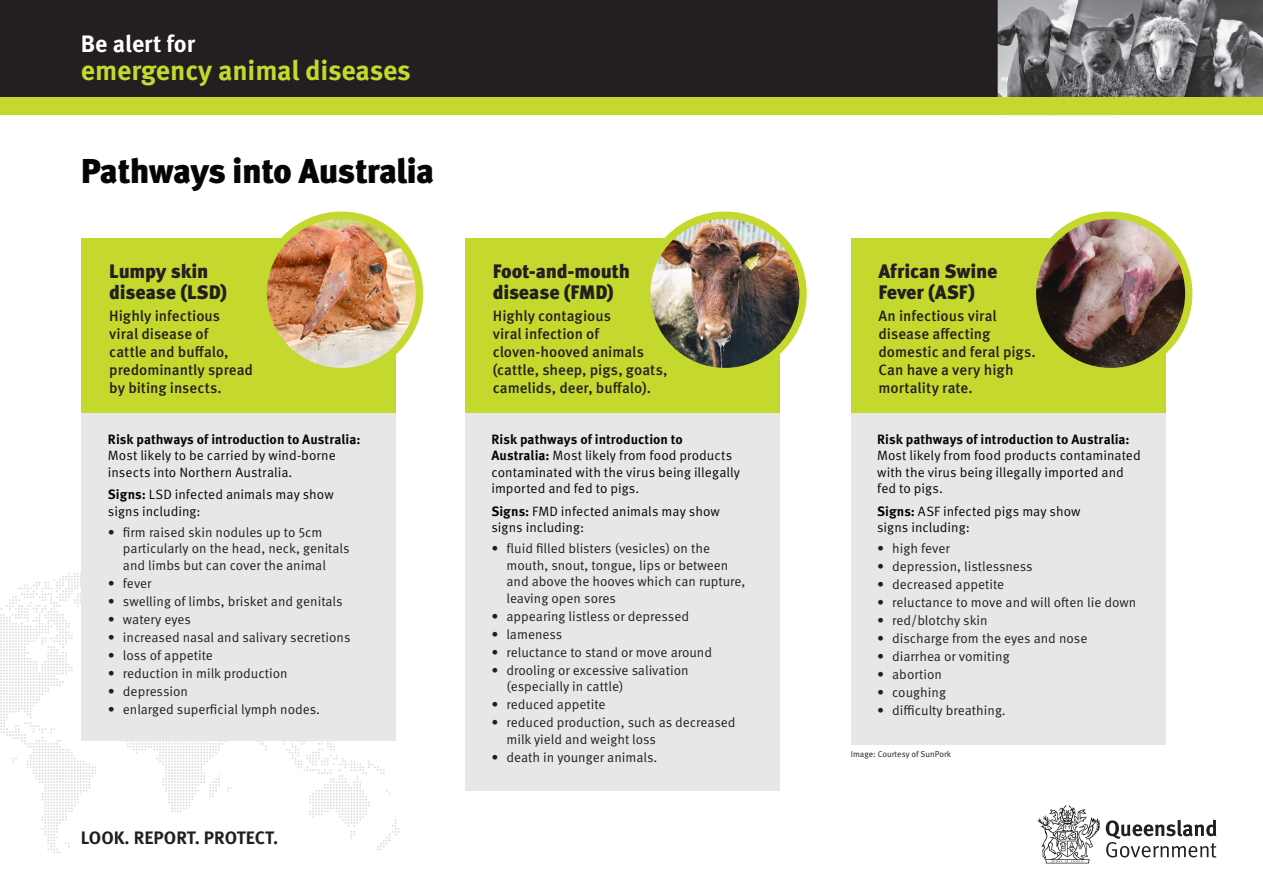
<style>
.page{position:relative;width:1263px;height:893px;background:#fff}
.page>*{position:absolute;margin:0;border:0;box-sizing:border-box;transform-origin:0 0}
.Body{font:900 34.5px "Meta Pro";letter-spacing:-.025em;color:#050604}
.Body-2{font:700 27.75px "Meta Pro";letter-spacing:-.005em;color:#c4d82d}
.Body-3{font:700 23.7px "Meta Pro";color:#fff}
.t1{font:900 19.5px/21px "Meta Pro";letter-spacing:-.01em;color:#231f20}
.t2{font:700 18px "Meta Pro";color:#231f20}
.t3{font:500 15px/18px "Meta Pro";color:#231f20}
.t4{font:13.5px/16.5px "Meta Pro Norm";color:#231f20}
.t5{font:13.5px/16.5px "Meta Pro Norm";color:#050604}
.Source{font:8.55px "Meta Pro Norm";color:#231f20}
.s1{font-family:"Meta Pro";font-weight:700}
</style>
<div class="page">
<svg style="left:0;top:573px;width:399px;height:280px"></svg>
<div style="left:81px;top:240px;width:315px;height:501px;background:#e6e7e9"></div>
<div style="left:81px;top:238px;width:315px;height:174px;background:#c4d82d"></div>
<svg style="left:1106px;top:820px;width:110px;height:38px"></svg>
<svg style="left:1037px;top:805px;width:63px;height:58px"></svg>
<img style="left:263px;top:215px;width:156px;height:156px;border-radius:78px">
<div style="left:260px;top:212px;width:163px;height:163px;border:7px solid #c4d82d;border-radius:50%"></div>
<div style="left:465px;top:238px;width:315px;height:553px;background:#e6e7e9"></div>
<div style="left:465px;top:238px;width:315px;height:174px;background:#c4d82d"></div>
<img style="left:651px;top:217px;width:152px;height:150px">
<div style="left:643px;top:212px;width:164px;height:163px;border:7px solid #c4d82d;border-radius:50%"></div>
<div style="left:851px;top:238px;width:314px;height:506px;background:#e6e7e9"></div>
<div style="left:851px;top:238px;width:314px;height:174px;background:#c4d82d"></div>
<img style="left:1033px;top:215px;width:155px;height:156px;border-radius:75px">
<div style="left:1029px;top:212px;width:163px;height:163px;border:7px solid #c4d82d;border-radius:50%"></div>
<div style="left:0;top:0;width:1263px;height:113px;background:#231f20"></div>
<img style="left:1220px;top:0;width:43px;height:98px">
<div style="left:1113px;top:0;width:107px;height:114px;background:#231f20;opacity:.6"></div>
<img style="left:1154px;top:0;width:55px;height:98px">
<div style="left:1047px;top:0;width:107px;height:117px;background:#231f20;opacity:.6"></div>
<img style="left:1089px;top:0;width:55px;height:98px">
<div style="left:994px;top:0;width:95px;height:117px;background:#231f20;opacity:.6"></div>
<img style="left:998px;top:0;width:81px;height:98px">
<div style="left:0;top:98px;width:1263px;height:17px;background:#c4d82d"></div>
<p class="Body-3" style="left:81px;top:25px;width:116px">Be alert for</p>
<p class="Body-2" style="left:81px;top:49px;width:332px">emergency animal diseases</p>
<p class="Body" style="left:81px;top:144px;width:355px">Pathways into Australia</p>
<p class="t1" style="left:109px;top:260px;width:119px">Lumpy skin disease (LSD)</p>
<p class="t3" style="left:109px;top:306px;width:145px">Highly infectious<br>viral disease of<br>cattle and buffalo, predominantly spread by biting insects.</p>
<p class="t5" style="left:108px;top:430px;width:254px"><span class="s1">Risk pathways of introduction to Australia:<br></span>Most likely to be carried by wind-borne insects into Northern Australia.</p>
<p class="t5" style="left:108px;top:486px;width:227px"><span class="s1">Signs:</span> LSD infected animals may show signs including:</p>
<p class="t4" style="left:123px;top:523px;width:228px;text-indent:-15px">• firm raised skin nodules up to 5cm particularly on the head, neck, genitals and limbs but can cover the animal</p>
<p class="t4" style="left:108px;top:574px;width:45px">• fever</p>
<p class="t4" style="left:108px;top:592px;width:236px">• swelling of limbs, brisket and genitals</p>
<p class="t4" style="left:108px;top:610px;width:84px">• watery eyes</p>
<p class="t4" style="left:108px;top:628px;width:244px">• increased nasal and salivary secretions</p>
<p class="t4" style="left:108px;top:646px;width:107px">• loss of appetite</p>
<p class="t4" style="left:108px;top:664px;width:181px">• reduction in milk production</p>
<p class="t4" style="left:108px;top:682px;width:81px">• depression</p>
<p class="t4" style="left:108px;top:700px;width:214px">• enlarged superficial lymph nodes.</p>
<p class="t2" style="left:81px;top:824px;width:199px">LOOK. REPORT. PROTECT.</p>
<p class="t1" style="left:493px;top:260px;width:139px">Foot-and-mouth disease (FMD)</p>
<p class="t3" style="left:493px;top:306px;width:176px">Highly contagious<br>viral infection of cloven-hooved animals (cattle, sheep, pigs, goats, camelids, deer, buffalo).</p>
<p class="t5" style="left:491px;top:430px;width:250px"><span class="s1">Risk pathways of introduction to Australia:</span> Most likely from food products contaminated with the virus being illegally imported and fed to pigs.</p>
<p class="t5" style="left:491px;top:502px;width:230px"><span class="s1">Signs:</span> FMD infected animals may show signs including:</p>
<p class="t4" style="left:506px;top:539px;width:240px;text-indent:-15px">• fluid filled blisters (vesicles) on the mouth, snout, tongue, lips or between and above the hooves which can rupture, leaving open sores</p>
<p class="t4" style="left:491px;top:607px;width:199px">• appearing listless or depressed</p>
<p class="t4" style="left:491px;top:625px;width:72px">• lameness</p>
<p class="t4" style="left:491px;top:643px;width:222px">• reluctance to stand or move around</p>
<p class="t4" style="left:506px;top:661px;width:184px;text-indent:-15px">• drooling or excessive salivation (especially in cattle)</p>
<p class="t4" style="left:491px;top:695px;width:116px">• reduced appetite</p>
<p class="t4" style="left:506px;top:713px;width:231px;text-indent:-15px">• reduced production, such as decreased milk yield and weight loss</p>
<p class="t4" style="left:491px;top:748px;width:167px">• death in younger animals.</p>
<p class="t1" style="left:878px;top:260px;width:121px">African Swine<br>Fever (ASF)</p>
<p class="t3" style="left:878px;top:306px;width:159px">An infectious viral disease affecting domestic and feral pigs.<br>Can have a very high mortality rate.</p>
<p class="t5" style="left:877px;top:430px;width:265px"><span class="s1">Risk pathways of introduction to Australia:<br></span>Most likely from food products contaminated with the virus being illegally imported and fed to pigs.</p>
<p class="t5" style="left:877px;top:502px;width:205px"><span class="s1">Signs:</span> ASF infected pigs may show signs including:</p>
<p class="t4" style="left:877px;top:539px;width:74px">• high fever</p>
<p class="t4" style="left:877px;top:557px;width:157px">• depression, listlessness</p>
<p class="t4" style="left:877px;top:575px;width:129px">• decreased appetite</p>
<p class="t4" style="left:877px;top:593px;width:261px">• reluctance to move and will often lie down</p>
<p class="t4" style="left:877px;top:611px;width:112px">• red/blotchy skin</p>
<p class="t4" style="left:877px;top:629px;width:212px">• discharge from the eyes and nose</p>
<p class="t4" style="left:877px;top:647px;width:134px">• diarrhea or vomiting</p>
<p class="t4" style="left:877px;top:665px;width:66px">• abortion</p>
<p class="t4" style="left:877px;top:683px;width:70px">• coughing</p>
<p class="t4" style="left:877px;top:701px;width:130px">• difficulty breathing.</p>
<p class="Source" style="left:851px;top:748px;width:102px">Image: Courtesy of SunPork</p>
</div>
